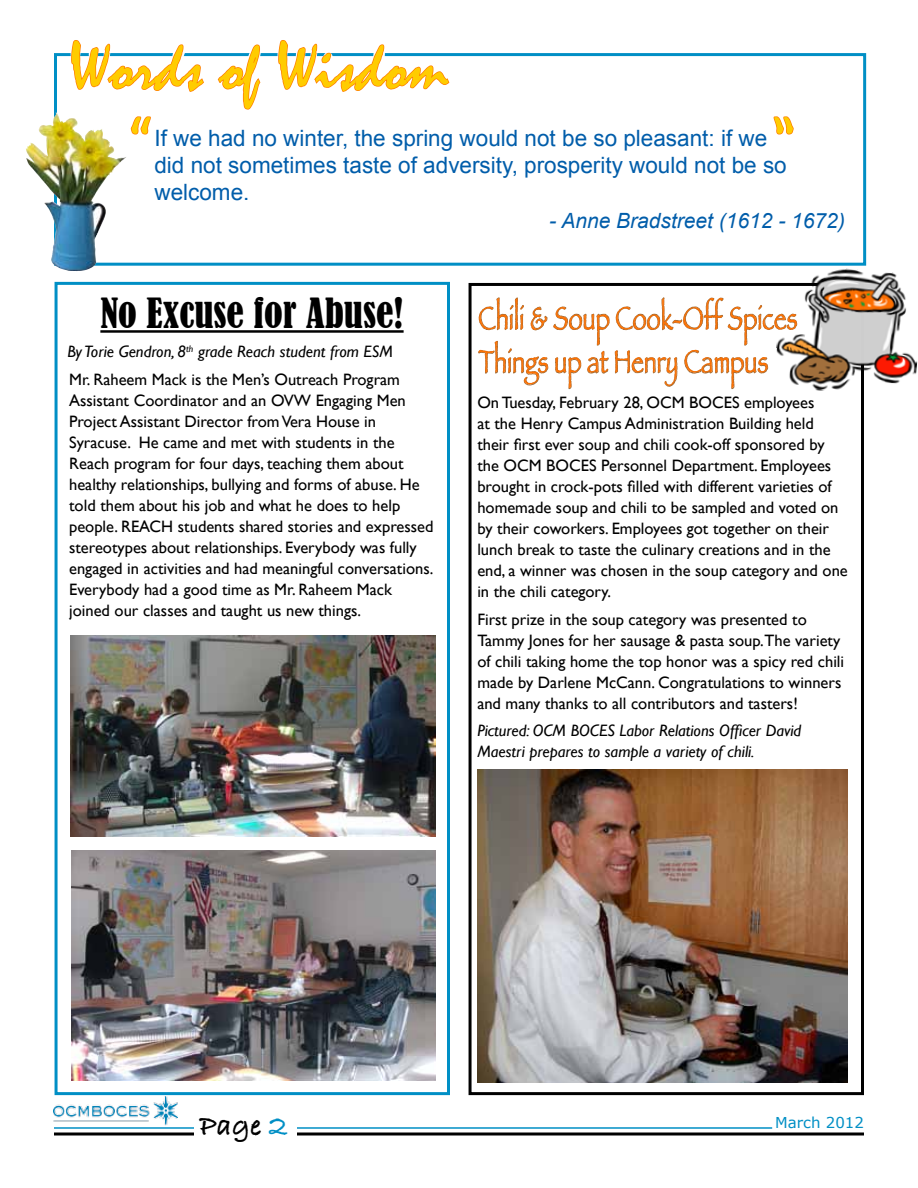
<style>
.page{position:relative;width:918px;height:1188px;background:#fff}
.page>*{position:absolute;margin:0;border:0;box-sizing:border-box;transform-origin:0 0}
.t1{font:67.2px/73.8px "Mistral";color:#fc0}
.t2{font:condensed 39px "Bernard";color:#000}
.t3{font:condensed 33px/43.5px "Papyrus";letter-spacing:.01em;color:#ff7000}
.t4{font:30px "Bradley Hand ITCTT Bold";color:#000}
.t5{font:22.5px/27px "Arial";color:#005daa}
.t6{font:italic 21px "Arial";color:#005daa}
.t7{font:16.5px/21px "Gill Sans";color:#000}
.t8{font:italic 16.5px/21px "Gill Sans";color:#000}
.t9{font:15px "Verdana";color:#008fc5}
.s1{color:#008fc5}
</style>
<div class="page">
<svg style="left:54px;top:1132px;width:810px;height:4px;background:#3f3f3f"></svg>
<hr style="left:54px;top:1127px;width:718px;height:2px;background:#008fc5">
<div style="left:194px;top:1113px;width:103px;height:31px;background:#fff"></div>
<img style="left:54px;top:1097px;width:124px;height:29px">
<div style="left:55px;top:282px;width:395px;height:813px;background:#fff;border:3px solid #008fc5"></div>
<hr style="left:100px;top:330px;width:304px;height:3px;background:#000">
<div style="left:54px;top:53px;width:812px;height:213px;border:3px solid #008fc5"></div>
<svg style="left:69px;top:40px;width:136px;height:52px"></svg>
<svg style="left:217px;top:44px;width:46px;height:66px"></svg>
<svg style="left:276px;top:40px;width:174px;height:52px"></svg>
<svg style="left:130px;top:116px;width:21px;height:19px"></svg>
<div style="left:469px;top:283px;width:395px;height:812px;border:3px solid #000"></div>
<img style="left:70px;top:635px;width:365px;height:202px">
<img style="left:71px;top:850px;width:364px;height:231px">
<img style="left:26px;top:113px;width:30px;height:52px">
<svg style="left:478px;top:297px;width:295px;height:93px"></svg>
<img style="left:773px;top:263px;width:145px;height:136px">
<img style="left:477px;top:769px;width:371px;height:314px">
<svg style="left:773px;top:116px;width:21px;height:19px"></svg>
<h1 class="t1" style="left:126px;top:34px;width:323px;text-indent:-57px">Words of Wisdom “</h1>
<h3 class="t5" style="left:154px;top:125px;width:634px">If we had no winter, the spring would not be so pleasant: if we did not sometimes taste of adversity, prosperity would not be so welcome.</h3>
<p class="t6" style="left:549px;top:207px;width:297px">- Anne Bradstreet (1612 - 1672)</p>
<h2 class="t2" style="left:100px;top:291px;width:305px">No Excuse for Abuse!</h2>
<p class="t8" style="left:68px;top:341px;width:327px">By Torie Gendron, 8<sup>th</sup> grade Reach student from ESM</p>
<p class="t7" style="left:69px;top:369px;width:366px">Mr. Raheem Mack is the Men’s Outreach Program Assistant Coordinator and an OVW Engaging Men Project Assistant Director fromVera House in Syracuse. He came and met with students in the Reach program for four days, teaching them about healthy relationships, bullying and forms of abuse. He told them about his job and what he does to help people. REACH students shared stories and expressed stereotypes about relationships. Everybody was fully engaged in activities and had meaningful conversations.<br>Everybody had a good time as Mr. Raheem Mack joined our classes and taught us new things.</p>
<h3 class="t3" style="left:478px;top:296px;width:320px">Chili &amp; Soup Cook-Off Spices<br>Things up at Henry Campus</h3>
<p class="t7" style="left:477px;top:392px;width:372px">On Tuesday, February 28, OCM BOCES employees<br>at the Henry Campus Administration Building held their first ever soup and chili cook-off sponsored by the OCM BOCES Personnel Department. Employees brought in crock-pots filled with different varieties of homemade soup and chili to be sampled and voted on by their coworkers. Employees got together on their lunch break to taste the culinary creations and in the end, a winner was chosen in the soup category and one in the chili category.</p>
<p class="t7" style="left:477px;top:608px;width:368px">First prize in the soup category was presented to Tammy Jones for her sausage &amp; pasta soup.The variety of chili taking home the top honor was a spicy red chili made by Darlene McCann. Congratulations to winners and many thanks to all contributors and tasters!</p>
<p class="t8" style="left:477px;top:720px;width:325px">Pictured: OCM BOCES Labor Relations Officer David<br>Maestri prepares to sample a variety of chili.</p>
<h3 class="t4" style="left:200px;top:1103px;width:90px">Page <span class="s1">2</span></h3>
<p class="t9" style="left:775px;top:1113px;width:90px">March 2012</p>
</div>
